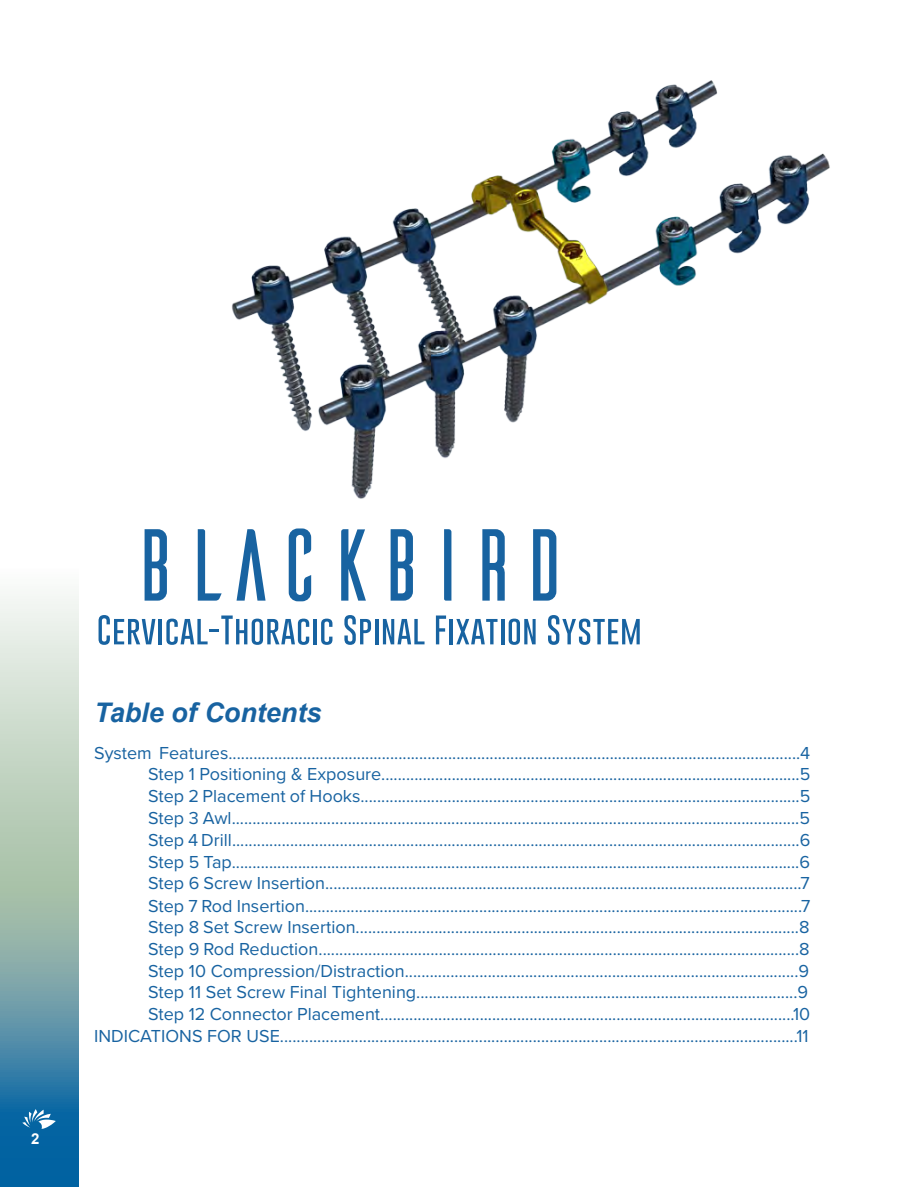
<style>
.page{position:relative;width:917px;height:1187px;background:#fff}
.page>*{position:absolute;margin:0;border:0;box-sizing:border-box;transform-origin:0 0}
.t1{font:italic 700 27px "Arial";color:#1863a1}
.t2{font:18px/21.8px "Proxima Nova";color:#1863a1;text-align:right}
.t3{font:700 15px "Arial";color:#fff}
</style>
<div class="page">
<svg style="left:0;top:529px;width:640px;height:657px"></svg>
<svg style="left:144px;top:529px;width:23px;height:71px"></svg>
<svg style="left:198px;top:529px;width:23px;height:71px"></svg>
<svg style="left:236px;top:529px;width:29px;height:71px"></svg>
<svg style="left:288px;top:528px;width:23px;height:73px"></svg>
<svg style="left:341px;top:529px;width:25px;height:71px"></svg>
<svg style="left:390px;top:529px;width:23px;height:71px"></svg>
<svg style="left:444px;top:529px;width:7px;height:71px"></svg>
<svg style="left:482px;top:529px;width:23px;height:71px"></svg>
<svg style="left:533px;top:529px;width:23px;height:71px"></svg>
<svg style="left:98px;top:615px;width:57px;height:29px"></svg>
<hr style="left:159px;top:619px;width:3px;height:25px;background:#1863a1">
<svg style="left:166px;top:615px;width:143px;height:29px"></svg>
<hr style="left:313px;top:619px;width:4px;height:25px;background:#1863a1">
<svg style="left:321px;top:618px;width:11px;height:26px"></svg>
<svg style="left:344px;top:615px;width:27px;height:29px"></svg>
<hr style="left:375px;top:619px;width:3px;height:25px;background:#1863a1">
<svg style="left:383px;top:619px;width:41px;height:25px"></svg>
<svg style="left:436px;top:615px;width:10px;height:29px"></svg>
<hr style="left:449px;top:619px;width:4px;height:25px;background:#1863a1">
<svg style="left:456px;top:619px;width:41px;height:25px"></svg>
<hr style="left:501px;top:619px;width:3px;height:25px;background:#1863a1">
<svg style="left:508px;top:618px;width:27px;height:26px"></svg>
<svg style="left:548px;top:615px;width:91px;height:29px"></svg>
<img style="left:231px;top:80px;width:599px;height:419px">
<p class="t3" style="left:31px;top:1128px;width:10px">2</p>
<h1 class="t1" style="left:94px;top:694px;width:229px">Table of Contents</h1>
<p class="t2" style="left:94px;top:741px;width:717px">System Features..........................................................................................................................................4<br>Step 1 Positioning &amp; Exposure.....................................................................................................5<br>Step 2 Placement of Hooks..........................................................................................................5<br>Step 3 Awl.........................................................................................................................................5<br>Step 4 Drill.........................................................................................................................................6<br>Step 5 Tap.........................................................................................................................................6<br>Step 6 Screw Insertion...................................................................................................................7<br>Step 7 Rod Insertion........................................................................................................................7<br>Step 8 Set Screw Insertion...........................................................................................................8<br>Step 9 Rod Reduction....................................................................................................................8<br>Step 10 Compression/Distraction...............................................................................................9<br>Step 11 Set Screw Final Tightening............................................................................................9<br>Step 12 Connector Placement....................................................................................................10<br>INDICATIONS FOR USE.............................................................................................................................11</p>
</div>
